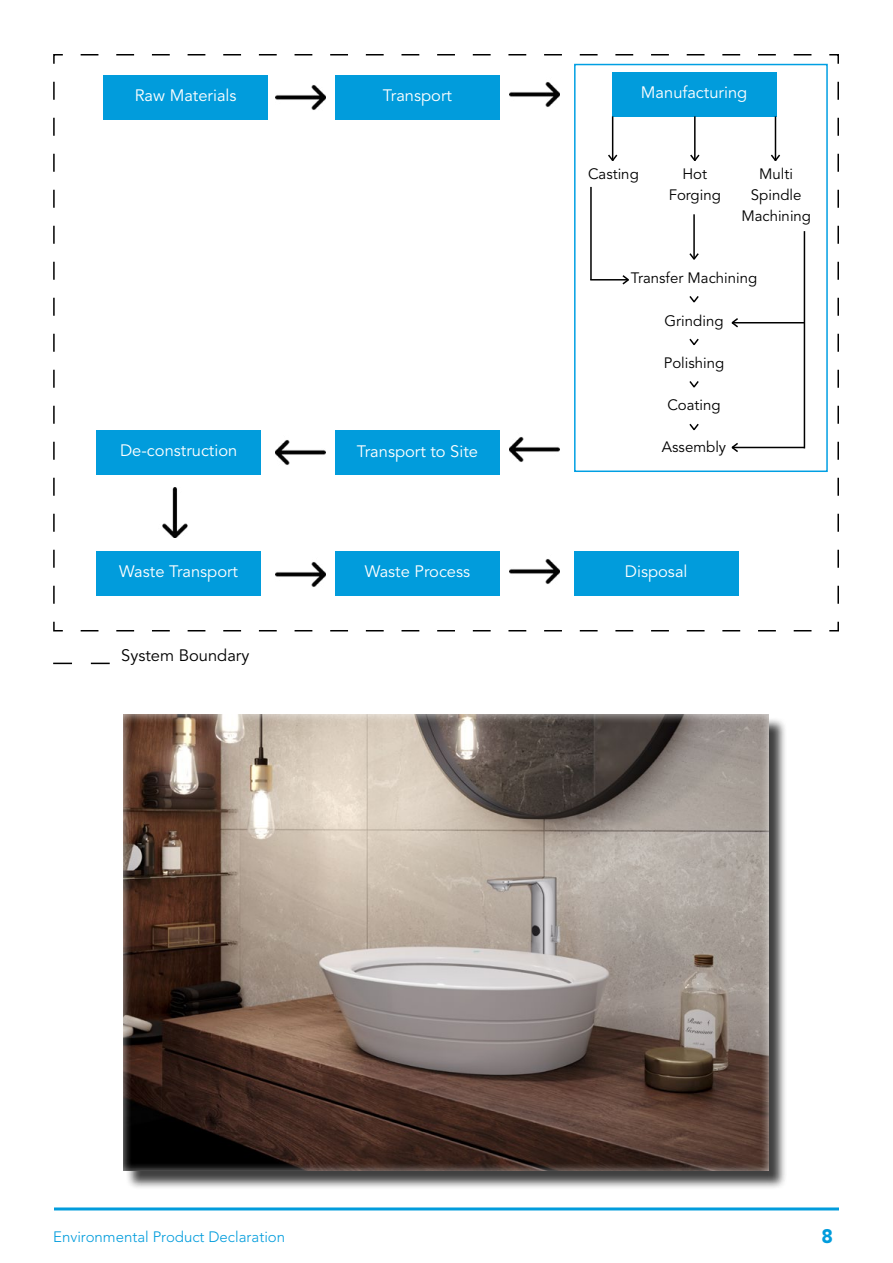
<style>
.page{position:relative;width:893px;height:1263px;background:#fff}
.page>*{position:absolute;margin:0;border:0;box-sizing:border-box;transform-origin:0 0}
.t1{font:900 19.5px "Avenir LT Std";color:#019cdc}
.t2{font:16.5px "Avenir LT Std";color:#fff}
.t3{font:16.5px "Avenir LT Std";color:#000}
.t4{font:15px/21px "Avenir LT Std";color:#000;text-align:center}
.t5{font:300 15px "Avenir LT Std";color:#019cdc}
</style>
<div class="page">
<hr style="left:54px;top:1207px;width:785px;height:3px;background:#019cdc">
<svg style="left:53px;top:54px;width:786px;height:578px"></svg>
<div style="left:104px;top:75px;width:164px;height:44px;background:#019cdc"></div>
<div style="left:335px;top:75px;width:165px;height:44px;background:#019cdc"></div>
<div style="left:335px;top:430px;width:165px;height:44px;background:#019cdc"></div>
<div style="left:97px;top:430px;width:164px;height:44px;background:#019cdc"></div>
<div style="left:97px;top:551px;width:164px;height:44px;background:#019cdc"></div>
<div style="left:335px;top:551px;width:165px;height:44px;background:#019cdc"></div>
<div style="left:574px;top:551px;width:164px;height:44px;background:#019cdc"></div>
<div style="left:612px;top:72px;width:164px;height:44px;background:#019cdc"></div>
<img style="left:276px;top:72px;width:50px;height:50px">
<img style="left:276px;top:550px;width:50px;height:50px">
<img style="left:509px;top:69px;width:50px;height:50px">
<img style="left:509px;top:547px;width:50px;height:50px">
<img style="left:509px;top:424px;width:50px;height:50px">
<img style="left:276px;top:427px;width:50px;height:50px">
<img style="left:150px;top:488px;width:50px;height:50px">
<svg style="left:53px;top:663px;width:57px;height:1px"></svg>
<div style="left:125px;top:716px;width:663px;height:474px;background:#000;opacity:.75"></div>
<div style="left:40px;top:703px;width:811px;height:468px;background:#fff;opacity:.75"></div>
<hr style="left:612px;top:116px;width:1px;height:45px;background:#000">
<hr style="left:694px;top:116px;width:2px;height:45px;background:#000">
<hr style="left:693px;top:214px;width:2px;height:45px;background:#000">
<hr style="left:804px;top:231px;width:1px;height:217px;background:#000">
<svg style="left:606px;top:153px;width:13px;height:10px"></svg>
<svg style="left:689px;top:153px;width:12px;height:10px"></svg>
<svg style="left:688px;top:252px;width:12px;height:9px"></svg>
<svg style="left:688px;top:294px;width:12px;height:10px"></svg>
<svg style="left:688px;top:379px;width:12px;height:10px"></svg>
<svg style="left:688px;top:337px;width:12px;height:10px"></svg>
<svg style="left:688px;top:422px;width:12px;height:10px"></svg>
<hr style="left:775px;top:116px;width:1px;height:45px;background:#000">
<svg style="left:769px;top:153px;width:13px;height:10px"></svg>
<hr style="left:732px;top:322px;width:72px;height:1px;background:#000">
<svg style="left:730px;top:317px;width:10px;height:12px"></svg>
<hr style="left:590px;top:279px;width:38px;height:2px;background:#000">
<svg style="left:621px;top:274px;width:10px;height:12px"></svg>
<hr style="left:732px;top:447px;width:72px;height:1px;background:#000">
<svg style="left:730px;top:441px;width:10px;height:13px"></svg>
<hr style="left:590px;top:187px;width:2px;height:93px;background:#000">
<div style="left:574px;top:64px;width:254px;height:408px;border:2px solid #009fe3"></div>
<p class="t2" style="left:135px;top:86px;width:103px">Raw Materials</p>
<p class="t2" style="left:383px;top:86px;width:71px">Transport</p>
<p class="t2" style="left:120px;top:441px;width:119px">De-construction</p>
<p class="t2" style="left:357px;top:441px;width:123px">Transport to Site</p>
<p class="t2" style="left:641px;top:83px;width:108px">Manufacturing</p>
<p class="t4" style="left:588px;top:164px;width:52px">Casting</p>
<p class="t4" style="left:669px;top:164px;width:54px">Hot<br>Forging</p>
<p class="t4" style="left:741px;top:164px;width:71px">Multi<br>Spindle<br>Machining</p>
<p class="t4" style="left:631px;top:268px;width:128px">Transfer Machining</p>
<p class="t4" style="left:665px;top:310px;width:60px">Grinding</p>
<p class="t4" style="left:664px;top:352px;width:62px">Polishing</p>
<p class="t4" style="left:667px;top:394px;width:55px">Coating</p>
<p class="t4" style="left:662px;top:436px;width:66px">Assembly</p>
<p class="t2" style="left:119px;top:562px;width:120px">Waste Transport</p>
<p class="t2" style="left:365px;top:562px;width:107px">Waste Process</p>
<p class="t2" style="left:625px;top:562px;width:64px">Disposal</p>
<p class="t3" style="left:121px;top:646px;width:130px">System Boundary</p>
<p class="t5" style="left:53px;top:1228px;width:234px">Environmental Product Declaration</p>
<p class="t1" style="left:821px;top:1224px;width:13px">8</p>
</div>
